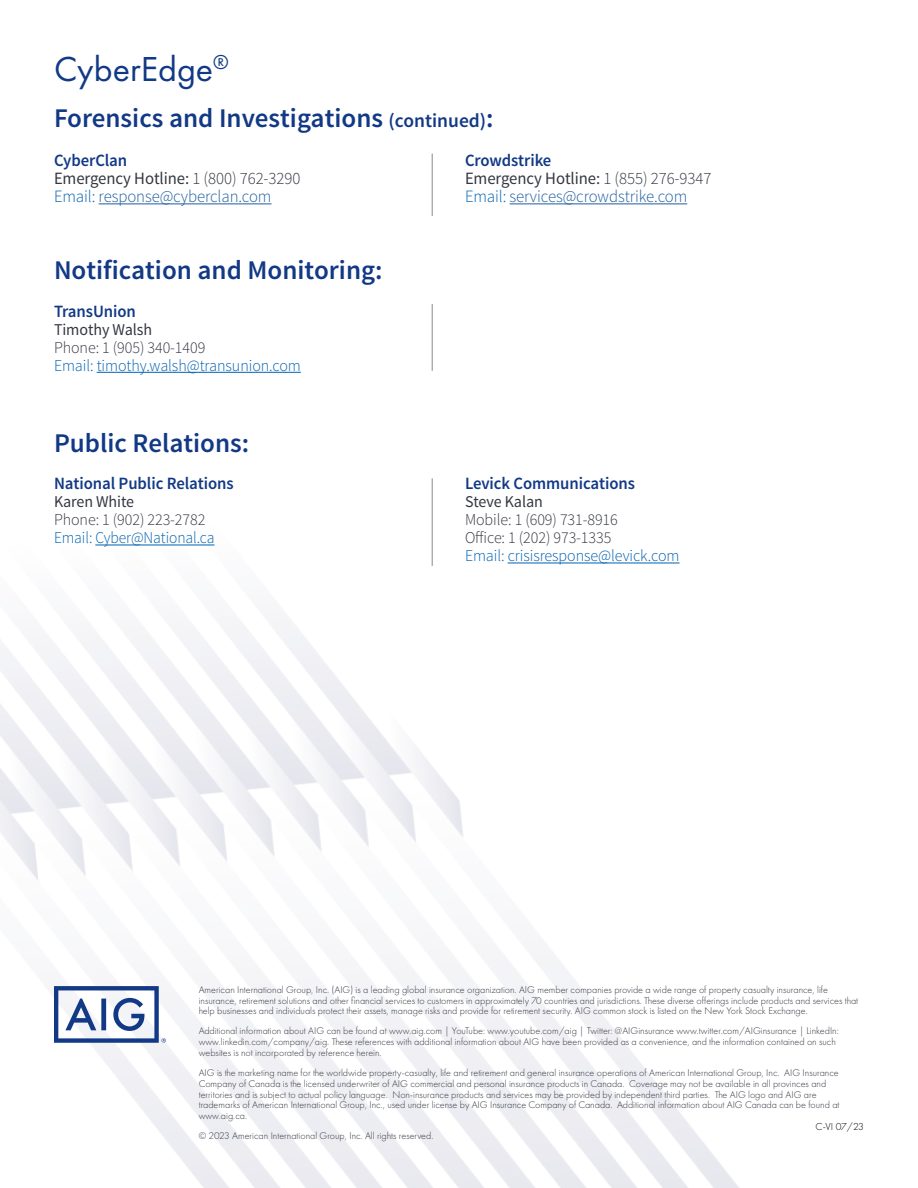
<style>
.page{position:relative;width:918px;height:1188px;background:#fff}
.page>*{position:absolute;margin:0;border:0;box-sizing:border-box;transform-origin:0 0}
.t1{font:36px "Futura PT";color:#123985}
.t2{font:600 27px "Source Sans Pro";color:#123985}
.t3{font:600 17.25px "Source Sans Pro";letter-spacing:-.005em;color:#123985}
.t4{font:17.25px "Source Sans Pro";letter-spacing:-.005em;color:#343741}
.t5{font:300 17.25px "Source Sans Pro";letter-spacing:-.005em;color:#215e9e}
.t6{font:300 16.5px "Source Sans Pro";letter-spacing:-.005em;color:#343741}
.t7{font:300 16.5px "Source Sans Pro";letter-spacing:-.005em;color:#0061af}
.t8{font:16.5px "Source Sans Pro";letter-spacing:-.005em;color:#343741}
.t9{font:300 16.5px "Source Sans Pro";letter-spacing:-.005em;color:#0061af;scale:.94 1}
.t10{font:300 10.5px "Futura PT";color:#000}
.t11{font:300 10.2px/10.8px "Futura PT";color:#343741}
.s1{font-size:19.5px}
.s2{font-weight:300}
.s3{color:#0061af}
</style>
<div class="page">
<hr style="left:97px;top:372px;width:204px;height:1px;background:#0061af">
<hr style="left:95px;top:545px;width:119px;height:1px;background:#0061af">
<hr style="left:508px;top:563px;width:172px;height:1px;background:#0061af">
<hr style="left:432px;top:478px;width:1px;height:88px;background:#343741">
<svg style="left:54px;top:986px;width:112px;height:57px"></svg>
<hr style="left:432px;top:304px;width:1px;height:67px;background:#343741">
<hr style="left:99px;top:203px;width:173px;height:1px;background:#215e9e">
<hr style="left:510px;top:203px;width:177px;height:1px;background:#215e9e">
<hr style="left:432px;top:154px;width:1px;height:62px;background:#343741">
<p class="t1" style="left:54px;top:48px;width:176px">CyberEdge<sup>®</sup></p>
<p class="t2" style="left:54px;top:101px;width:441px">Forensics and Investigations <span class="s1">(continued)</span>:</p>
<p class="t3" style="left:54px;top:150px;width:75px">CyberClan</p>
<p class="t4" style="left:54px;top:168px;width:248px">Emergency Hotline: <span class="s2">1 (800) 762-3290</span></p>
<p class="t5" style="left:54px;top:186px;width:219px"><span class="s3">Email:</span> response@cyberclan.com</p>
<p class="t2" style="left:54px;top:253px;width:330px">Notification and Monitoring:</p>
<p class="t3" style="left:54px;top:300px;width:83px">TransUnion</p>
<p class="t8" style="left:54px;top:319px;width:100px">Timothy Walsh</p>
<p class="t6" style="left:54px;top:337px;width:153px">Phone: 1 (905) 340-1409</p>
<p class="t7" style="left:54px;top:355px;width:248px">Email: timothy.walsh@transunion.com</p>
<p class="t2" style="left:54px;top:426px;width:197px">Public Relations:</p>
<p class="t3" style="left:54px;top:473px;width:181px">National Public Relations</p>
<p class="t8" style="left:54px;top:492px;width:82px">Karen White</p>
<p class="t6" style="left:54px;top:510px;width:153px">Phone: 1 (902) 223-2782</p>
<p class="t9" style="left:54px;top:528px;width:172px">Email: Cyber@National.ca</p>
<p class="t3" style="left:465px;top:150px;width:88px">Crowdstrike</p>
<p class="t4" style="left:465px;top:168px;width:248px">Emergency Hotline: <span class="s2">1 (855) 276-9347</span></p>
<p class="t5" style="left:465px;top:186px;width:224px"><span class="s3">Email:</span> services@crowdstrike.com</p>
<p class="t3" style="left:465px;top:473px;width:172px">Levick Communications</p>
<p class="t8" style="left:465px;top:492px;width:79px">Steve Kalan</p>
<p class="t6" style="left:465px;top:510px;width:154px">Mobile: 1 (609) 731-8916</p>
<p class="t6" style="left:465px;top:528px;width:148px">Office: 1 (202) 973-1335</p>
<p class="t7" style="left:465px;top:546px;width:216px">Email: crisisresponse@levick.com</p>
<p class="t11" style="left:199px;top:984px;width:661px">American International Group, Inc. (AIG) is a leading global insurance organization. AIG member companies provide a wide range of property casualty insurance, life insurance, retirement solutions and other financial services to customers in approximately 70 countries and jurisdictions. These diverse offerings include products and services that help businesses and individuals protect their assets, manage risks and provide for retirement security. AIG common stock is listed on the New York Stock Exchange.</p>
<p class="t11" style="left:199px;top:1026px;width:642px">Additional information about AIG can be found at www.aig.com | YouTube: www.youtube.com/aig | Twitter: @AIGinsurance www.twitter.com/AIGinsurance | LinkedIn: www.linkedin.com/company/aig. These references with additional information about AIG have been provided as a convenience, and the information contained on such websites is not incorporated by reference herein.</p>
<p class="t11" style="left:199px;top:1067px;width:642px">AIG is the marketing name for the worldwide property-casualty, life and retirement and general insurance operations of American International Group, Inc. AIG Insurance Company of Canada is the licensed underwriter of AIG commercial and personal insurance products in Canada. Coverage may not be available in all provinces and territories and is subject to actual policy language. Non-insurance products and services may be provided by independent third parties. The AIG logo and AIG are trademarks of American International Group, Inc., used under license by AIG Insurance Company of Canada. Additional information about AIG Canada can be found at www.aig.ca.</p>
<p class="t11" style="left:199px;top:1130px;width:236px">© 2023 American International Group, Inc. All rights reserved.</p>
<p class="t10" style="left:816px;top:1121px;width:50px">C-VI 07/23</p>
</div>
